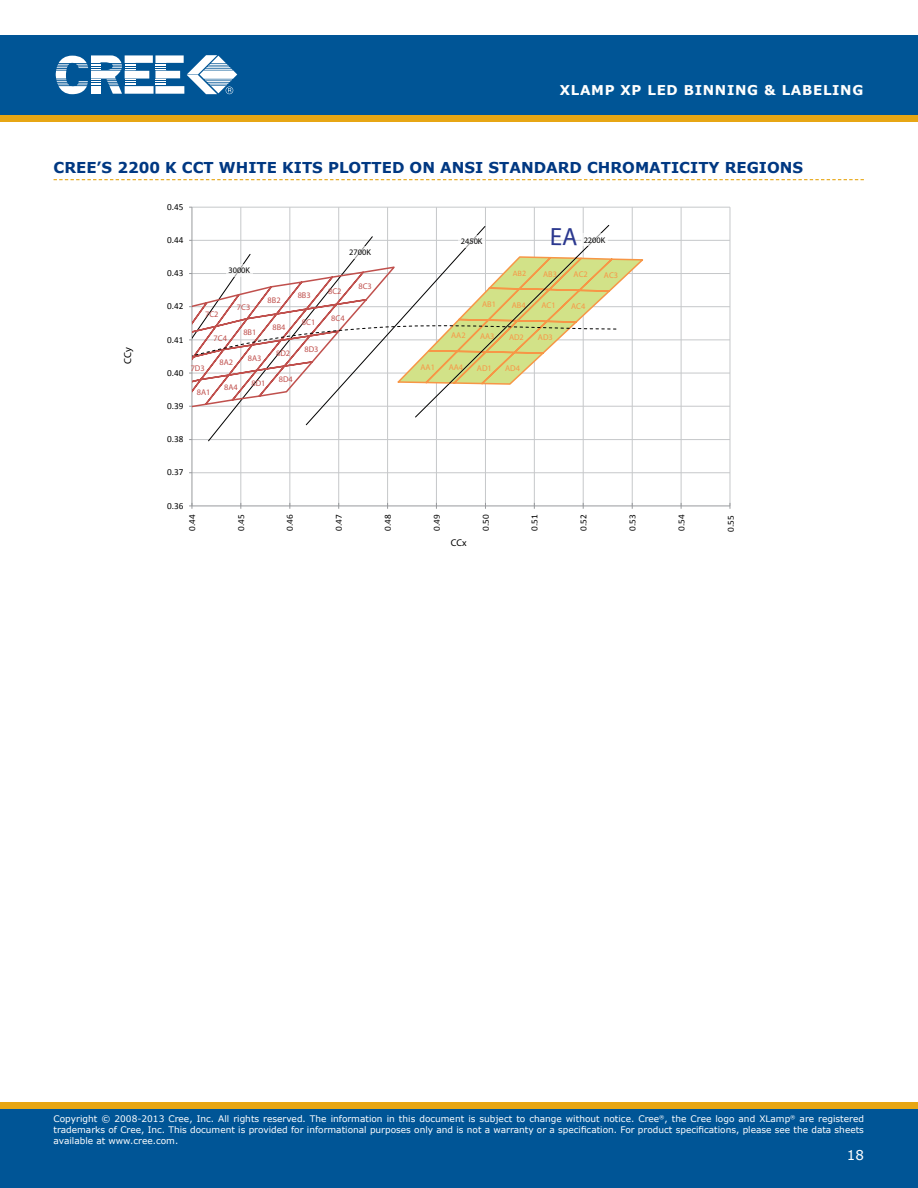
<style>
.page{position:relative;width:918px;height:1188px;background:#fff}
.page>*{position:absolute;margin:0;border:0;box-sizing:border-box;transform-origin:0 0}
.t1{font:700 15px "Verdana";color:#003882}
.t2{font:700 13.5px "Verdana";letter-spacing:.05em;color:#fffffe}
.t3{font:13.5px "Verdana";color:#fff}
.t4{font:700 10.2px "Calibri";color:#000}
.t5{font:700 9.75px "Calibri";color:#000}
.t6{font:9.3px "Calibri";color:#000}
.t7{font:9.15px "Calibri";color:#000}
.t8{font:9px/10.8px "Verdana";color:#fff;text-align:justify}
.t9{font:700 8.4px "Calibri";color:#c0504d}
.t10{font:700 8.4px "Calibri";letter-spacing:-.005em;color:#f79646}
.t11{font:700 8.4px "Calibri";color:#000}
.t12{font:8.4px "Calibri";color:#f79646}
</style>
<div class="page">
<div style="left:0;top:115px;width:918px;height:7px;background:#e7a614"></div>
<div style="left:0;top:35px;width:918px;height:80px;background:#005596"></div>
<svg style="left:56px;top:55px;width:181px;height:39px"></svg>
<div style="left:0;top:1108px;width:918px;height:80px;background:#005596"></div>
<div style="left:0;top:1102px;width:918px;height:6px;background:#e7a614"></div>
<svg style="left:54px;top:179px;width:810px;height:1px"></svg>
<hr style="left:192px;top:472px;width:538px;height:1px;background:#c6c8ca">
<hr style="left:192px;top:439px;width:538px;height:1px;background:#c6c8ca">
<hr style="left:192px;top:406px;width:538px;height:1px;background:#c6c8ca">
<hr style="left:192px;top:373px;width:538px;height:1px;background:#c6c8ca">
<hr style="left:192px;top:340px;width:538px;height:1px;background:#c6c8ca">
<hr style="left:192px;top:306px;width:538px;height:1px;background:#c6c8ca">
<hr style="left:192px;top:273px;width:538px;height:1px;background:#c6c8ca">
<hr style="left:192px;top:240px;width:538px;height:1px;background:#c6c8ca">
<hr style="left:192px;top:207px;width:538px;height:1px;background:#c6c8ca">
<hr style="left:240px;top:207px;width:1px;height:299px;background:#c6c8ca">
<hr style="left:290px;top:207px;width:1px;height:299px;background:#c6c8ca">
<hr style="left:338px;top:207px;width:1px;height:299px;background:#c6c8ca">
<hr style="left:387px;top:207px;width:1px;height:299px;background:#c6c8ca">
<hr style="left:436px;top:207px;width:1px;height:299px;background:#c6c8ca">
<hr style="left:485px;top:207px;width:1px;height:299px;background:#c6c8ca">
<hr style="left:534px;top:207px;width:1px;height:299px;background:#c6c8ca">
<hr style="left:583px;top:207px;width:1px;height:299px;background:#c6c8ca">
<hr style="left:632px;top:207px;width:1px;height:299px;background:#c6c8ca">
<hr style="left:681px;top:207px;width:1px;height:299px;background:#c6c8ca">
<hr style="left:730px;top:207px;width:1px;height:299px;background:#c6c8ca">
<hr style="left:192px;top:207px;width:1px;height:299px;background:#989a9d">
<hr style="left:192px;top:506px;width:538px;height:1px;background:#989a9d">
<svg style="left:189px;top:503px;width:4px;height:6px"></svg>
<svg style="left:192px;top:265px;width:204px;height:58px"></svg>
<svg style="left:192px;top:323px;width:425px;height:184px"></svg>
<svg style="left:226px;top:264px;width:27px;height:13px"></svg>
<svg style="left:458px;top:235px;width:27px;height:13px"></svg>
<svg style="left:581px;top:233px;width:27px;height:13px"></svg>
<svg style="left:396px;top:255px;width:250px;height:131px"></svg>
<h2 class="t2" style="left:560px;top:82px;width:305px">XLAMP XP LED BINNING &amp; LABELING</h2>
<h1 class="t1" style="left:54px;top:158px;width:399px">CREE’S 2200 K CCT WHITE KITS PLOTTED ON ANSI</h1>
<h1 class="t1" style="left:488px;top:158px;width:316px">STANDARD CHROMATICITY REGIONS</h1>
<p class="t4" style="left:121px;top:364px;width:18px;rotate:-90deg">CCy</p>
<p class="t6" style="left:167px;top:201px;width:18px">0.45</p>
<p class="t6" style="left:167px;top:234px;width:18px">0.44</p>
<p class="t6" style="left:167px;top:267px;width:18px">0.43</p>
<p class="t11" style="left:228px;top:265px;width:23px">3000K</p>
<p class="t6" style="left:167px;top:301px;width:18px">0.42</p>
<p class="t9" style="left:205px;top:309px;width:15px">7C2</p>
<p class="t9" style="left:237px;top:302px;width:15px">7C3</p>
<p class="t9" style="left:268px;top:295px;width:15px">8B2</p>
<p class="t9" style="left:298px;top:290px;width:15px">8B3</p>
<p class="t7" style="left:167px;top:334px;width:18px">0.41</p>
<p class="t9" style="left:214px;top:333px;width:15px">7C4</p>
<p class="t9" style="left:243px;top:327px;width:15px">8B1</p>
<p class="t9" style="left:273px;top:322px;width:15px">8B4</p>
<p class="t9" style="left:302px;top:317px;width:15px">8C1</p>
<p class="t6" style="left:167px;top:367px;width:18px">0.40</p>
<p class="t9" style="left:191px;top:363px;width:16px">7D3</p>
<p class="t9" style="left:197px;top:387px;width:15px">8A1</p>
<p class="t9" style="left:220px;top:357px;width:15px">8A2</p>
<p class="t9" style="left:224px;top:382px;width:15px">8A4</p>
<p class="t9" style="left:248px;top:353px;width:15px">8A3</p>
<p class="t9" style="left:251px;top:378px;width:16px">8D1</p>
<p class="t9" style="left:276px;top:348px;width:16px">8D2</p>
<p class="t9" style="left:279px;top:374px;width:16px">8D4</p>
<p class="t9" style="left:305px;top:344px;width:16px">8D3</p>
<p class="t6" style="left:167px;top:400px;width:18px">0.39</p>
<p class="t11" style="left:349px;top:247px;width:23px">2700K</p>
<p class="t9" style="left:328px;top:286px;width:15px">8C2</p>
<p class="t9" style="left:358px;top:281px;width:15px">8C3</p>
<p class="t9" style="left:331px;top:313px;width:15px">8C4</p>
<p class="t6" style="left:167px;top:433px;width:18px">0.38</p>
<p class="t6" style="left:167px;top:467px;width:18px">0.37</p>
<p class="t6" style="left:167px;top:500px;width:18px">0.36</p>
<p class="t10" style="left:421px;top:362px;width:16px">AA1</p>
<p class="t11" style="left:461px;top:236px;width:23px">2450K</p>
<p class="t11" style="left:584px;top:235px;width:23px">2200K</p>
<p class="t10" style="left:451px;top:330px;width:16px">AA2</p>
<p class="t10" style="left:449px;top:362px;width:16px">AA4</p>
<p class="t12" style="left:513px;top:268px;width:15px">AB2</p>
<p class="t10" style="left:482px;top:299px;width:15px">AB1</p>
<p class="t10" style="left:512px;top:300px;width:15px">AB4</p>
<p class="t10" style="left:480px;top:331px;width:16px">AA3</p>
<p class="t10" style="left:509px;top:332px;width:16px">AD2</p>
<p class="t10" style="left:477px;top:363px;width:16px">AD1</p>
<p class="t10" style="left:505px;top:363px;width:16px">AD4</p>
<p class="t10" style="left:543px;top:269px;width:15px">AB3</p>
<p class="t10" style="left:542px;top:300px;width:16px">AC1</p>
<p class="t10" style="left:538px;top:332px;width:16px">AD3</p>
<p class="t10" style="left:574px;top:269px;width:16px">AC2</p>
<p class="t10" style="left:571px;top:301px;width:16px">AC4</p>
<p class="t10" style="left:604px;top:270px;width:16px">AC3</p>
<p class="t7" style="left:186px;top:531px;width:18px;rotate:-90deg">0.44</p>
<p class="t7" style="left:235px;top:531px;width:18px;rotate:-90deg">0.45</p>
<p class="t7" style="left:284px;top:531px;width:18px;rotate:-90deg">0.46</p>
<p class="t7" style="left:333px;top:531px;width:18px;rotate:-90deg">0.47</p>
<p class="t7" style="left:382px;top:531px;width:18px;rotate:-90deg">0.48</p>
<p class="t7" style="left:431px;top:531px;width:18px;rotate:-90deg">0.49</p>
<p class="t7" style="left:480px;top:531px;width:18px;rotate:-90deg">0.50</p>
<p class="t7" style="left:529px;top:531px;width:18px;rotate:-90deg">0.51</p>
<p class="t7" style="left:578px;top:531px;width:18px;rotate:-90deg">0.52</p>
<p class="t7" style="left:627px;top:531px;width:18px;rotate:-90deg">0.53</p>
<p class="t7" style="left:676px;top:531px;width:18px;rotate:-90deg">0.54</p>
<p class="t7" style="left:725px;top:532px;width:18px;rotate:-90deg">0.55</p>
<p class="t5" style="left:451px;top:537px;width:17px">CCx</p>
<p class="t8" style="left:54px;top:1113px;width:812px">Copyright © 2008-2013 Cree, Inc. All rights reserved. The information in this document is subject to change without notice. Cree<sup>®</sup>, the Cree logo and XLamp<sup>®</sup> are registered trademarks of Cree, Inc. This document is provided for informational purposes only and is not a warranty or a specification. For product specifications, please see the data sheets available at www.cree.com.</p>
<h2 class="t3" style="left:847px;top:1146px;width:19px">18</h2>
</div>
